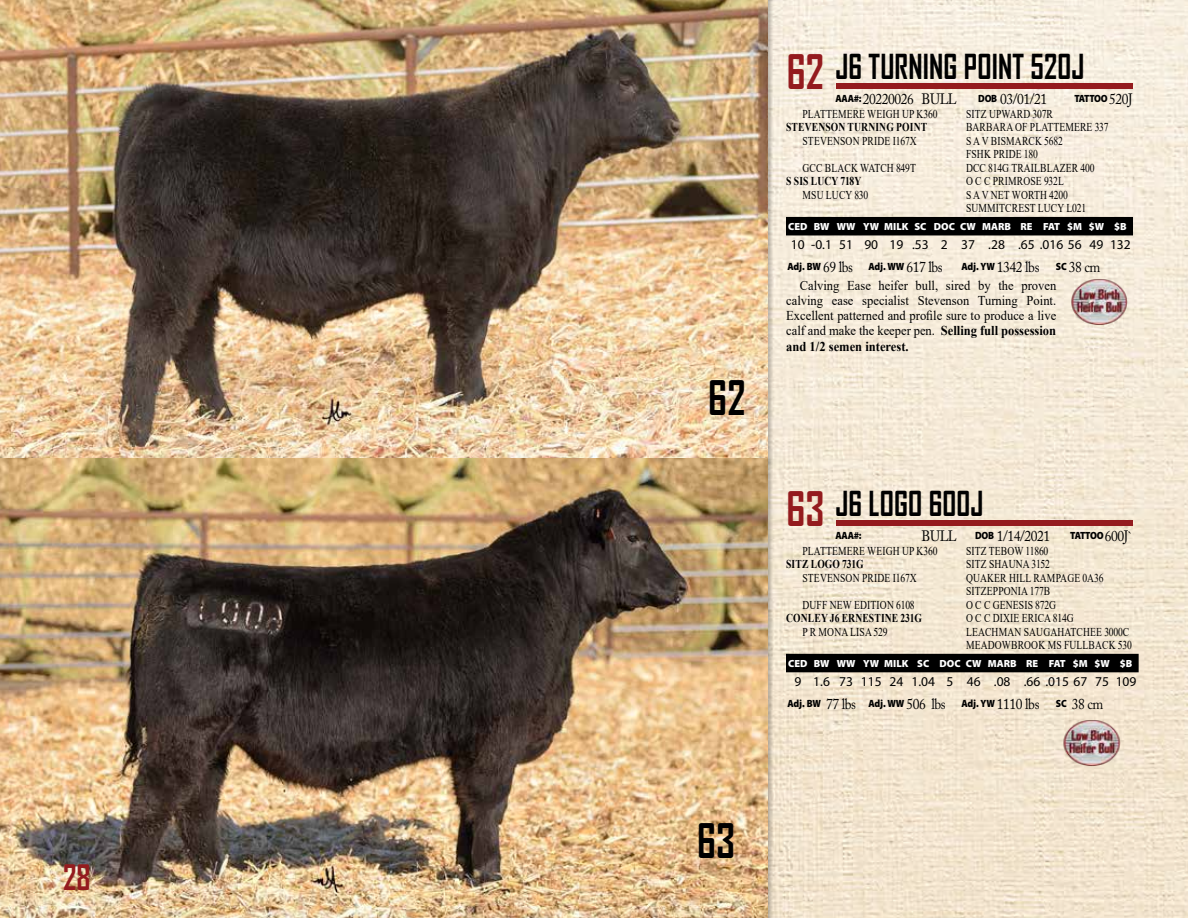
<style>
.page{position:relative;width:1188px;height:918px;background:#fff}
.page>*{position:absolute;margin:0;border:0;box-sizing:border-box;transform-origin:0 0}
.t1{font:700 45.6px "Agency FB";color:#941b1e;scale:.9 1}
.t2{font:700 45.6px "Agency FB";color:#000;scale:.9 1}
.t3{font:700 33.6px "Agency FB";color:#941b1e;scale:.9 1}
.t4{font:700 33px "Agency FB";letter-spacing:.005em;color:#000;scale:.9 1}
.t5{font:15px "Adobe Caslon Pro";letter-spacing:-.03em;color:#000;scale:.9 1}
.t6{font:13.5px/15.3px "Times New Roman";color:#000;text-align:justify;scale:.93 1}
.t7{font:13.5px "Myriad Pro";color:#000}
.t8{font:12px/13.5px "Times New Roman";letter-spacing:.015em;color:#000;scale:.8 1}
.t9{font:700 12px "Times New Roman";letter-spacing:.015em;color:#000;scale:.8 1}
.t10{font:900 10.5px "Myriad Pro";letter-spacing:-.045em;color:#000;scale:.9 1}
.t11{font:900 10.35px "Myriad Pro";color:#fff}
.s1{font-family:"Myriad Pro";font-weight:900;font-size:10.5px}
.s2{font-family:"Adobe Caslon Pro";font-weight:400;font-size:15px}
.s3{font-weight:700}
</style>
<div class="page">
<img style="left:774px;top:0;width:414px;height:918px">
<div style="left:836px;top:84px;width:297px;height:5px;background:#941b1e"></div>
<div style="left:786px;top:217px;width:347px;height:18px;background:#000"></div>
<div style="left:836px;top:520px;width:297px;height:6px;background:#941b1e"></div>
<div style="left:786px;top:654px;width:353px;height:18px;background:#000"></div>
<img style="left:0;top:0;width:767px;height:458px">
<div style="left:0;top:458px;width:774px;height:460px;background:#000;opacity:.25"></div>
<img style="left:1056px;top:279px;width:85px;height:57px">
<img style="left:1049px;top:720px;width:85px;height:57px">
<h2 class="t3" style="left:63px;top:856px;width:32px">28</h2>
<h1 class="t2" style="left:708px;top:369px;width:43px">62</h1>
<h1 class="t1" style="left:787px;top:43px;width:43px">62</h1>
<h3 class="t4" style="left:836px;top:46px;width:278px">J6 TURNING POINT 520J</h3>
<p class="t5" style="left:836px;top:90px;width:136px"><span class="s1">AAA#:</span> 20220026 BULL</p>
<p class="t5" style="left:978px;top:90px;width:78px"><span class="s1">DOB</span> 03/01/21</p>
<p class="t10" style="left:1074px;top:92px;width:66px">TATTOO <span class="s2">520J</span></p>
<p class="t8" style="left:803px;top:107px;width:170px">PLATTEMERE WEIGH UP K360</p>
<p class="t8" style="left:966px;top:107px;width:110px">SITZ UPWARD 307R</p>
<p class="t9" style="left:786px;top:119px;width:178px">STEVENSON TURNING POINT</p>
<p class="t8" style="left:966px;top:120px;width:180px">BARBARA OF PLATTEMERE 337</p>
<p class="t8" style="left:803px;top:134px;width:144px">STEVENSON PRIDE I167X</p>
<p class="t8" style="left:966px;top:134px;width:123px">S A V BISMARCK 5682<br>FSHK PRIDE 180</p>
<p class="t8" style="left:803px;top:161px;width:143px">GCC BLACK WATCH 849T</p>
<p class="t8" style="left:966px;top:161px;width:162px">DCC 814G TRAILBLAZER 400</p>
<p class="t9" style="left:786px;top:173px;width:95px">S SIS LUCY 718Y</p>
<p class="t8" style="left:966px;top:174px;width:124px">O C C PRIMROSE 932L</p>
<p class="t8" style="left:803px;top:188px;width:84px">MSU LUCY 830</p>
<p class="t8" style="left:966px;top:188px;width:152px">S A V NET WORTH 4200<br>SUMMITCREST LUCY L021</p>
<p class="t11" style="left:788px;top:220px;width:340px">CED BW WW YW MILK SC DOC CW MARB RE FAT $M $W $B</p>
<p class="t7" style="left:791px;top:236px;width:341px">10 -0.1 51 90 19 .53 2 37 .28 .65 .016 56 49 132</p>
<p class="t5" style="left:787px;top:258px;width:349px"><span class="s1">Adj. BW</span> 69 lbs <span class="s1">Adj. WW</span> 617 lbs <span class="s1">Adj. YW</span> 1342 lbs <span class="s1">SC</span> 38 cm</p>
<p class="t6" style="left:786px;top:277px;width:292px;text-indent:13px">Calving Ease heifer bull, sired by the proven calving ease specialist Stevenson Turning Point.<br>Excellent patterned and profile sure to produce a live calf and make the keeper pen. <span class="s3">Selling full possession and 1/2 semen interest.</span></p>
<h1 class="t1" style="left:786px;top:480px;width:44px">63</h1>
<h3 class="t4" style="left:836px;top:483px;width:166px">J6 LOGO 600J</h3>
<p class="t10" style="left:836px;top:529px;width:30px">AAA#:</p>
<p class="t5" style="left:922px;top:527px;width:145px">BULL <span class="s1">DOB</span> 1/14/2021</p>
<p class="t10" style="left:1070px;top:529px;width:71px">TATTOO <span class="s2">600J`</span></p>
<p class="t8" style="left:803px;top:544px;width:170px">PLATTEMERE WEIGH UP K360</p>
<p class="t8" style="left:966px;top:544px;width:105px">SITZ TEBOW 11860</p>
<p class="t9" style="left:786px;top:556px;width:98px">SITZ LOGO 731G</p>
<p class="t8" style="left:966px;top:557px;width:107px">SITZ SHAUNA 3152</p>
<p class="t8" style="left:803px;top:571px;width:144px">STEVENSON PRIDE I167X</p>
<p class="t8" style="left:966px;top:571px;width:173px">QUAKER HILL RAMPAGE 0A36<br>SITZEPPONIA 177B</p>
<p class="t8" style="left:803px;top:598px;width:142px">DUFF NEW EDITION 6108</p>
<p class="t8" style="left:966px;top:598px;width:114px">O C C GENESIS 872G</p>
<p class="t9" style="left:786px;top:610px;width:171px">CONLEY J6 ERNESTINE 231G</p>
<p class="t8" style="left:966px;top:611px;width:136px">O C C DIXIE ERICA 814G</p>
<p class="t8" style="left:803px;top:625px;width:108px">P R MONA LISA 529</p>
<p class="t8" style="left:966px;top:625px;width:209px">LEACHMAN SAUGAHATCHEE 3000C<br>MEADOWBROOK MS FULLBACK 530</p>
<p class="t11" style="left:788px;top:657px;width:346px">CED BW WW YW MILK SC DOC CW MARB RE FAT $M $W $B</p>
<p class="t7" style="left:794px;top:673px;width:344px">9 1.6 73 115 24 1.04 5 46 .08 .66 .015 67 75 109</p>
<p class="t5" style="left:787px;top:695px;width:353px"><span class="s1">Adj. BW</span> 77 lbs <span class="s1">Adj. WW</span> 506 lbs <span class="s1">Adj. YW</span> 1110 lbs <span class="s1">SC</span> 38 cm</p>
<h1 class="t2" style="left:697px;top:812px;width:44px">63</h1>
</div>
